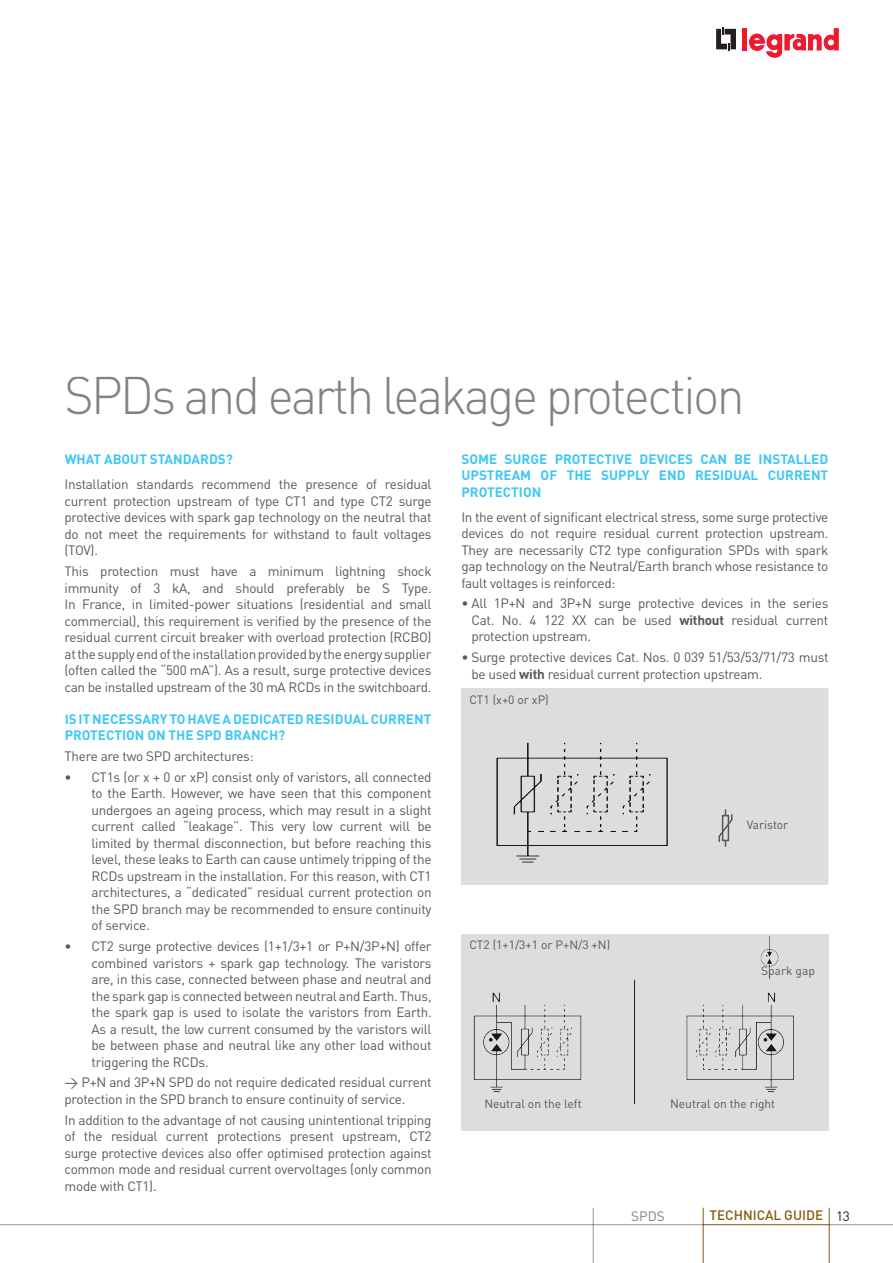
<style>
.page{position:relative;width:893px;height:1263px;background:#fff}
.page>*{position:absolute;margin:0;border:0;box-sizing:border-box;transform-origin:0 0}
.t1{font:300 52.5px "DIN Pro";letter-spacing:-.05em;color:#808285;scale:.95 1}
.t2{font:13.5px/16.5px "DIN Pro";letter-spacing:-.02em;color:#57585a;text-align:justify}
.t3{font:700 13.5px/16.2px "DIN Pro";color:#40c7f4}
.t4{font:500 13.5px "DIN Pro";color:#855b0f}
.t5{font:13.5px "DIN Pro";color:#57585a}
.t6{font:13.5px "DIN Pro";color:#808285}
.t7{font:12px "DIN Pro";color:#57585a}
.t8{font:10.5px "DIN Pro";color:#55575c}
.s1{font-weight:700}
.s2{font-weight:400;color:#231f20}
</style>
<div class="page">
<svg style="left:716px;top:27px;width:20px;height:24px"></svg>
<div style="left:742px;top:28px;width:5px;height:22px;background:#ee1d23"></div>
<svg style="left:749px;top:28px;width:90px;height:30px"></svg>
<div style="left:461px;top:688px;width:368px;height:196px;background:#dcdddf"></div>
<img style="left:496px;top:742px;width:172px;height:121px">
<div style="left:461px;top:934px;width:368px;height:196px;background:#dcdddf"></div>
<img style="left:473px;top:936px;width:321px;height:168px">
<svg style="left:718px;top:809px;width:15px;height:38px"></svg>
<div style="left:782px;top:948px;width:40px;height:15px;background:#dcdddf"></div>
<hr style="left:829px;top:1208px;width:1px;height:55px;background:#855b0f">
<hr style="left:703px;top:1208px;width:1px;height:55px;background:#855b0f">
<hr style="left:829px;top:1224px;width:64px;height:1px;background:#939598">
<hr style="left:593px;top:1208px;width:1px;height:55px;background:#939598">
<hr style="left:703px;top:1224px;width:126px;height:1px;background:#855b0f">
<hr style="left:0;top:1224px;width:703px;height:1px;background:#939598">
<h1 class="t1" style="left:65px;top:355px;width:717px">SPDs and earth leakage protection</h1>
<p class="t3" style="left:65px;top:450px;width:170px">WHAT ABOUT STANDARDS?</p>
<p class="t2" style="left:65px;top:476px;width:369px">Installation standards recommend the presence of residual current protection upstream of type CT1 and type CT2 surge protective devices with spark gap technology on the neutral that do not meet the requirements for withstand to fault voltages (TOV).</p>
<p class="t2" style="left:65px;top:562px;width:369px">This protection must have a minimum lightning shock immunity of 3 kA, and should preferably be S Type.<br>In France, in limited-power situations (residential and small commercial), this requirement is verified by the presence of the residual current circuit breaker with overload protection (RCBO) at the supply end of the installation provided by the energy supplier (often called the “500 mA”). As a result, surge protective devices can be installed upstream of the 30 mA RCDs in the switchboard.</p>
<p class="t3" style="left:65px;top:710px;width:368px">IS IT NECESSARY TO HAVE A DEDICATED RESIDUAL CURRENT<br>PROTECTION ON THE SPD BRANCH?</p>
<p class="t2" style="left:65px;top:747px;width:191px">There are two SPD architectures:</p>
<p class="t2" style="left:92px;top:768px;width:342px;text-indent:-27px">• CT1s (or x + 0 or xP) consist only of varistors, all connected to the Earth. However, we have seen that this component undergoes an ageing process, which may result in a slight current called “leakage”. This very low current will be limited by thermal disconnection, but before reaching this level, these leaks to Earth can cause untimely tripping of the RCDs upstream in the installation. For this reason, with CT1 architectures, a “dedicated” residual current protection on the SPD branch may be recommended to ensure continuity of service.</p>
<p class="t2" style="left:92px;top:937px;width:342px;text-indent:-27px">• CT2 surge protective devices (1+1/3+1 or P+N/3P+N) offer combined varistors + spark gap technology. The varistors are, in this case, connected between phase and neutral and the spark gap is connected between neutral and Earth. Thus, the spark gap is used to isolate the varistors from Earth.<br>As a result, the low current consumed by the varistors will be between phase and neutral like any other load without triggering the RCDs.</p>
<p class="t2" style="left:65px;top:1074px;width:369px">→ P+N and 3P+N SPD do not require dedicated residual current protection in the SPD branch to ensure continuity of service.</p>
<p class="t2" style="left:65px;top:1111px;width:369px">In addition to the advantage of not causing unintentional tripping of the residual current protections present upstream, CT2 surge protective devices also offer optimised protection against common mode and residual current overvoltages (only common mode with CT1).</p>
<p class="t3" style="left:461px;top:450px;width:368px;text-align:justify">SOME SURGE PROTECTIVE DEVICES CAN BE INSTALLED UPSTREAM OF THE SUPPLY END RESIDUAL CURRENT PROTECTION</p>
<p class="t2" style="left:461px;top:508px;width:369px">In the event of significant electrical stress, some surge protective devices do not require residual current protection upstream.<br>They are necessarily CT2 type configuration SPDs with spark gap technology on the Neutral/Earth branch whose resistance to fault voltages is reinforced:</p>
<p class="t2" style="left:471px;top:595px;width:359px;text-indent:-10px">• All 1P+N and 3P+N surge protective devices in the series Cat. No. 4 122 XX can be used <span class="s1">without</span> residual current protection upstream.</p>
<p class="t2" style="left:471px;top:648px;width:359px;text-indent:-10px">• Surge protective devices Cat. Nos. 0 039 51/53/53/71/73 must be used <span class="s1">with</span> residual current protection upstream.</p>
<p class="t7" style="left:469px;top:690px;width:81px">CT1 (x+0 or xP)</p>
<p class="t8" style="left:466px;top:699px;width:13px">L1</p>
<p class="t8" style="left:495px;top:699px;width:13px">L2</p>
<p class="t8" style="left:525px;top:699px;width:13px">L3</p>
<p class="t7" style="left:747px;top:815px;width:43px">Varistor</p>
<p class="t5" style="left:739px;top:819px;width:64px">Varistance</p>
<p class="t7" style="left:469px;top:935px;width:142px">CT2 (1+1/3+1 or P+N/3 +N)</p>
<p class="t7" style="left:761px;top:961px;width:55px">Spark gap</p>
<p class="t7" style="left:484px;top:1094px;width:99px">Neutral on the left</p>
<p class="t7" style="left:670px;top:1094px;width:107px">Neutral on the right</p>
<p class="t6" style="left:631px;top:1207px;width:35px">SPDS</p>
<p class="t4" style="left:709px;top:1204px;width:142px">TECHNICAL GUIDE <span class="s2">13</span></p>
</div>
